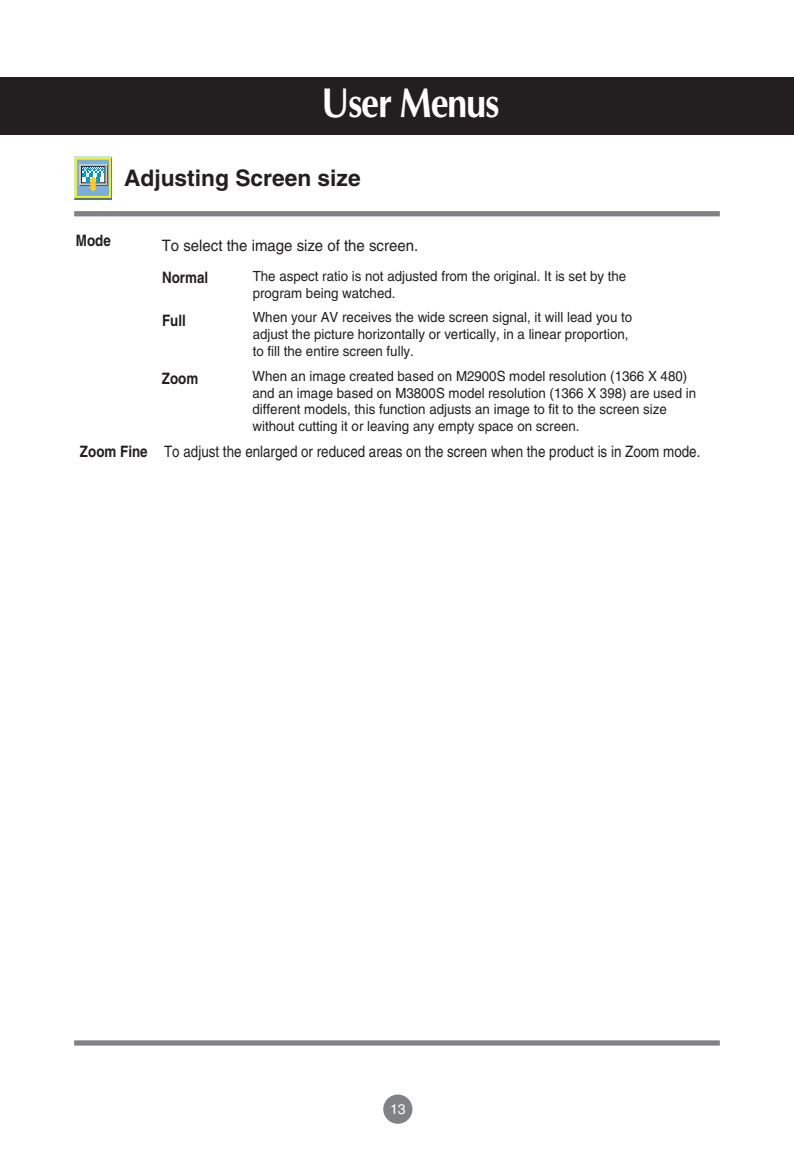
<style>
.page{position:relative;width:794px;height:1169px;background:#fff}
.page>*{position:absolute;margin:0;border:0;box-sizing:border-box;transform-origin:0 0}
.t1{font:700 42px "Optima";letter-spacing:-.03em;color:#fff;scale:.85 1}
.t2{font:700 22.75px "Helvetica";color:#231f20}
.t3{font:15.75px "Helvetica";color:#231f20;scale:.85 1}
.t4{font:15.75px "Helvetica";color:#231f20;scale:.95 1}
.t5{font:700 15.75px "Helvetica";color:#231f20;scale:.85 1}
.t6{font:14px/16.8px "Helvetica";color:#231f20;scale:.95 1}
.t7{font:14px "Helvetica";color:#fff}
.s1{font-weight:700}
</style>
<div class="page">
<div style="left:383px;top:1094px;width:29px;height:29px;background:#808285;border-radius:50%"></div>
<div style="left:0;top:77px;width:793px;height:58px;background:#231f20"></div>
<div style="left:74px;top:211px;width:645px;height:5px;background:#808285"></div>
<svg style="left:74px;top:157px;width:38px;height:42px;background:#9bbaa0"></svg>
<div style="left:74px;top:1040px;width:645px;height:5px;background:#808285"></div>
<h1 class="t1" style="left:321px;top:85px;width:210px">User Menus</h1>
<h2 class="t2" style="left:124px;top:169px;width:238px">Adjusting Screen size</h2>
<p class="t5" style="left:76px;top:235px;width:43px">Mode</p>
<p class="t4" style="left:162px;top:239px;width:271px">To select the image size of the screen.</p>
<p class="t5" style="left:162px;top:271px;width:56px">Normal</p>
<p class="t6" style="left:252px;top:269px;width:394px">The aspect ratio is not adjusted from the original. It is set by the program being watched.</p>
<p class="t5" style="left:162px;top:314px;width:29px">Full</p>
<p class="t6" style="left:252px;top:310px;width:401px">When your AV receives the wide screen signal, it will lead you to adjust the picture horizontally or vertically, in a linear proportion, to fill the entire screen fully.</p>
<p class="t5" style="left:162px;top:372px;width:44px">Zoom</p>
<p class="t6" style="left:252px;top:369px;width:468px">When an image created based on M2900S model resolution (1366 X 480) and an image based on M3800S model resolution (1366 X 398) are used in different models, this function adjusts an image to fit to the screen size without cutting it or leaving any empty space on screen.</p>
<p class="t3" style="left:80px;top:445px;width:731px"><span class="s1">Zoom Fine</span> To adjust the enlarged or reduced areas on the screen when the product is in Zoom mode.</p>
<p class="t7" style="left:390px;top:1103px;width:17px">13</p>
</div>
